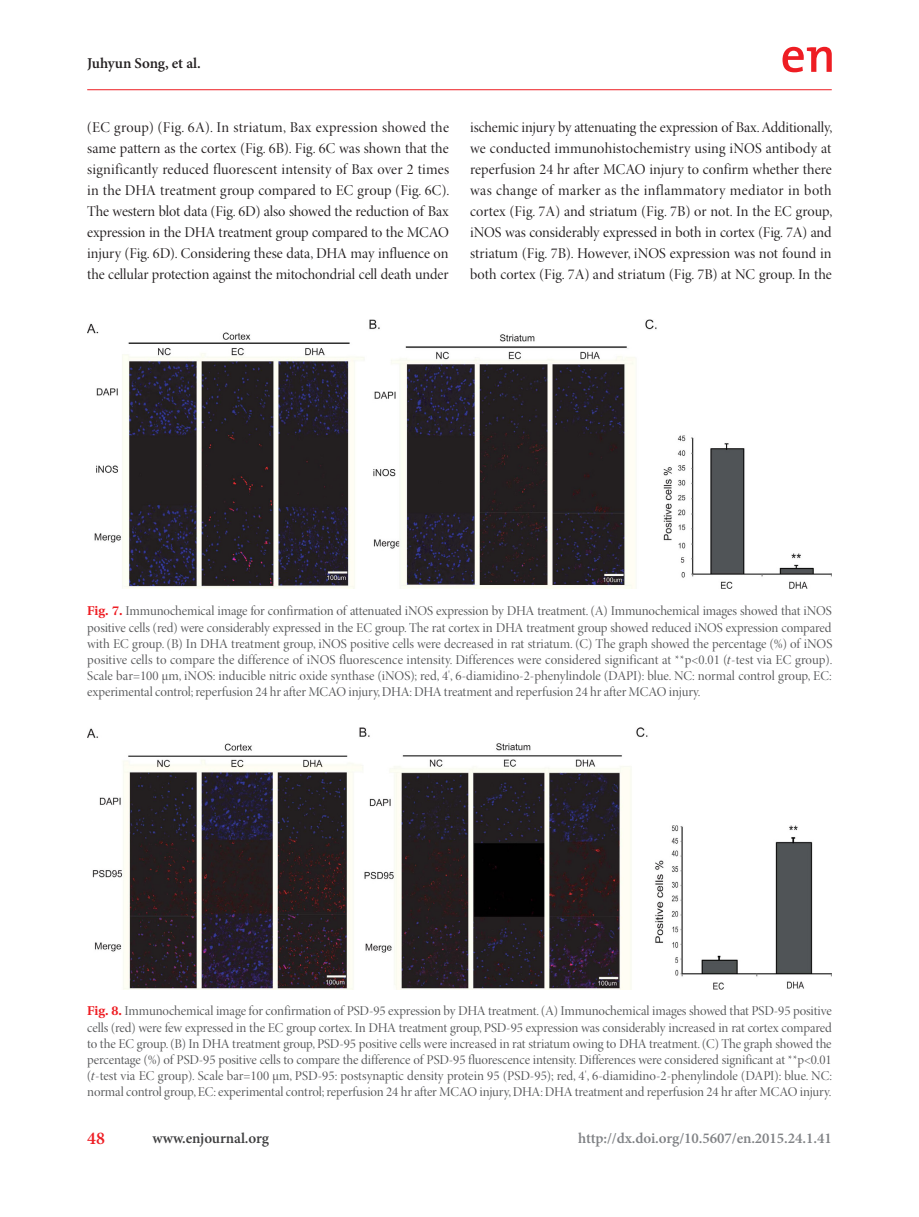
<style>
.page{position:relative;width:919px;height:1217px;background:#fff}
.page>*{position:absolute;margin:0;border:0;box-sizing:border-box;transform-origin:0 0}
.t1{font:600 18px "Minion Pro";color:#ee1d23}
.본문{font:15px/21px "Minion Pro Disp";letter-spacing:-.005em;color:#231f20;text-align:justify}
.t2{font:600 15px "Minion Pro";letter-spacing:-.005em;color:#808285}
.t3{font:600 15px "Minion Pro";letter-spacing:-.005em;color:#3e3e3f}
.t4{font:600 15px "Minion Pro";letter-spacing:-.005em;color:#231f20}
.표그림_설명{font:13.5px/16.2px "Minion Pro Disp";letter-spacing:-.01em;color:#57585a;text-align:justify}
.s1{font-family:"Utopia Std";font-weight:600;color:#ee1d23}
.s2{font-style:italic}
</style>
<div class="page">
<hr style="left:87px;top:89px;width:744px;height:1px;background:#ee1d23">
<svg style="left:782px;top:47px;width:49px;height:25px"></svg>
<img style="left:87px;top:319px;width:744px;height:269px">
<img style="left:87px;top:727px;width:744px;height:262px">
<p class="t4" style="left:87px;top:52px;width:115px">Juhyun Song, et al.</p>
<p class="본문" style="left:87px;top:117px;width:364px">(EC group) (Fig. 6A). In striatum, Bax expression showed the same pattern as the cortex (Fig. 6B). Fig. 6C was shown that the significantly reduced fluorescent intensity of Bax over 2 times in the DHA treatment group compared to EC group (Fig. 6C).<br>The western blot data (Fig. 6D) also showed the reduction of Bax expression in the DHA treatment group compared to the MCAO injury (Fig. 6D). Considering these data, DHA may influence on the cellular protection against the mitochondrial cell death under</p>
<p class="본문" style="left:470px;top:117px;width:364px">ischemic injury by attenuating the expression of Bax. Additionally, we conducted immunohistochemistry using iNOS antibody at reperfusion 24 hr after MCAO injury to confirm whether there was change of marker as the inflammatory mediator in both cortex (Fig. 7A) and striatum (Fig. 7B) or not. In the EC group, iNOS was considerably expressed in both in cortex (Fig. 7A) and striatum (Fig. 7B). However, iNOS expression was not found in both cortex (Fig. 7A) and striatum (Fig. 7B) at NC group. In the</p>
<p class="표그림_설명" style="left:87px;top:603px;width:746px"><span class="s1">Fig. 7.</span> Immunochemical image for confirmation of attenuated iNOS expression by DHA treatment. (A) Immunochemical images showed that iNOS positive cells (red) were considerably expressed in the EC group. The rat cortex in DHA treatment group showed reduced iNOS expression compared with EC group. (B) In DHA treatment group, iNOS positive cells were decreased in rat striatum. (C) The graph showed the percentage (%) of iNOS positive cells to compare the difference of iNOS fluorescence intensity. Differences were considered significant at **p&lt;0.01 (<span class="s2">t</span>-test via EC group).<br>Scale bar=100 μm, iNOS: inducible nitric oxide synthase (iNOS); red, 4', 6-diamidino-2-phenylindole (DAPI): blue. NC: normal control group, EC: experimental control; reperfusion 24 hr after MCAO injury, DHA: DHA treatment and reperfusion 24 hr after MCAO injury.</p>
<p class="표그림_설명" style="left:87px;top:1003px;width:746px"><span class="s1">Fig. 8.</span> Immunochemical image for confirmation of PSD-95 expression by DHA treatment. (A) Immunochemical images showed that PSD-95 positive cells (red) were few expressed in the EC group cortex. In DHA treatment group, PSD-95 expression was considerably increased in rat cortex compared to the EC group. (B) In DHA treatment group, PSD-95 positive cells were increased in rat striatum owing to DHA treatment. (C) The graph showed the percentage (%) of PSD-95 positive cells to compare the difference of PSD-95 fluorescence intensity. Differences were considered significant at **p&lt;0.01 (<span class="s2">t</span>-test via EC group). Scale bar=100 μm, PSD-95: postsynaptic density protein 95 (PSD-95); red, 4', 6-diamidino-2-phenylindole (DAPI): blue. NC: normal control group, EC: experimental control; reperfusion 24 hr after MCAO injury, DHA: DHA treatment and reperfusion 24 hr after MCAO injury.</p>
<h1 class="t1" style="left:87px;top:1124px;width:19px">48</h1>
<p class="t3" style="left:152px;top:1127px;width:118px">www.enjournal.org</p>
<p class="t2" style="left:578px;top:1127px;width:255px">http://dx.doi.org/10.5607/en.2015.24.1.41</p>
</div>
